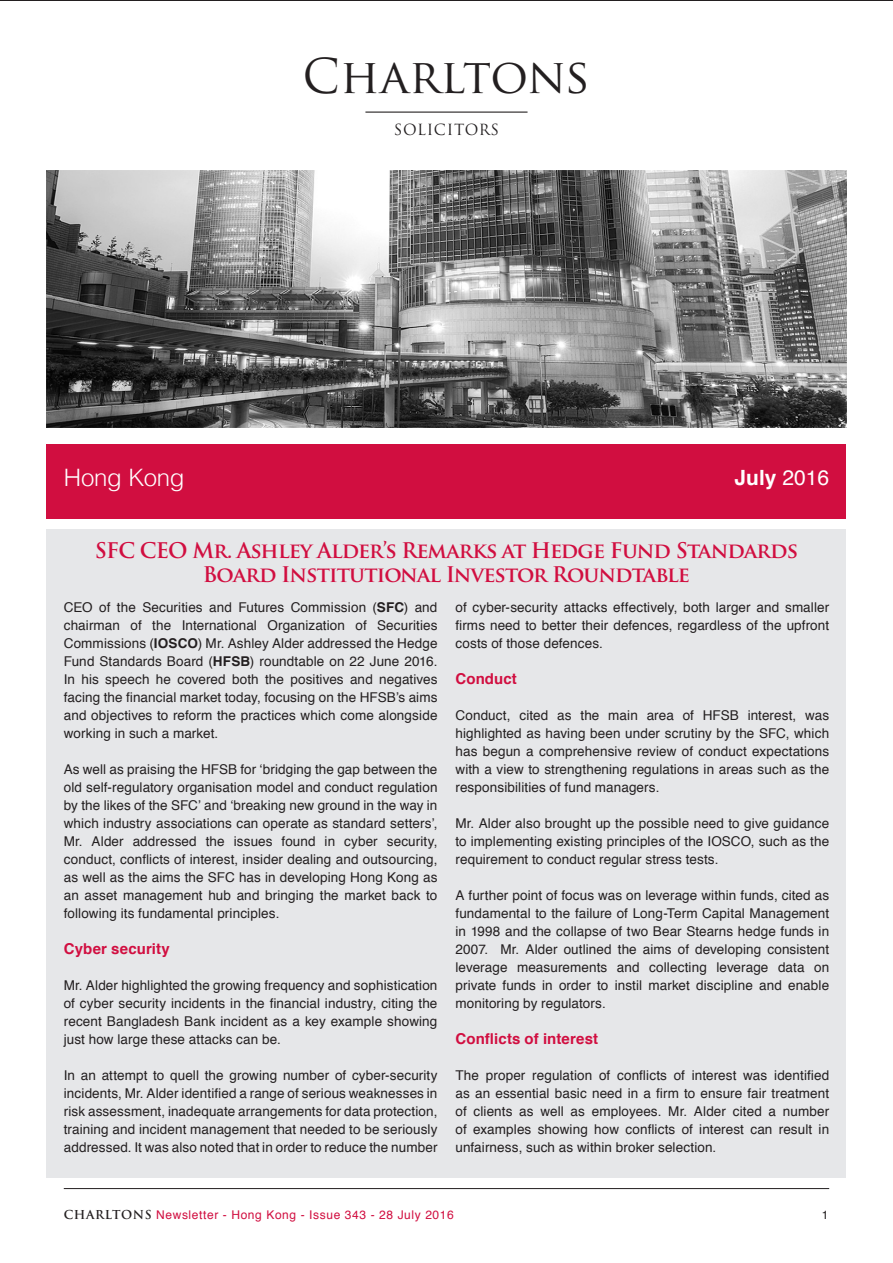
<style>
.page{position:relative;width:893px;height:1263px;background:#fff}
.page>*{position:absolute;margin:0;border:0;box-sizing:border-box;transform-origin:0 0}
.t1{font:46.8px "Trajan Pro";color:#231f20}
.body_text{font:300 24px "Helvetica";letter-spacing:-.015em;color:#fff}
.Title_Main{font:700 21px/24px "Trajan Pro";letter-spacing:-.04em;color:#d10e40;text-align:center}
.t2{font:700 21px "Helvetica";color:#fff}
.body__Subtitle_1{font:700 15px "Helvetica";letter-spacing:.005em;color:#d10e40}
.t3{font:15px "Trajan Pro";letter-spacing:.04em;color:#231f20}
.body_text-2{font:13.5px/18px "Helvetica";letter-spacing:.01em;color:#231f20;text-align:justify}
.t4{font:12px "Helvetica";letter-spacing:.05em;color:#d10e40}
.t5{font:12px "Helvetica";color:#231f20}
.s1{font-weight:400}
.s2{font-weight:700}
.s3{font-family:"Trajan Pro";font-weight:700;color:#231f20}
</style>
<div class="page">
<hr style="left:64px;top:1188px;width:765px;height:1px;background:#231f20">
<hr style="left:365px;top:112px;width:162px;height:1px;background:#231f20">
<div style="left:47px;top:444px;width:799px;height:64px;background:#d10e40"></div>
<div style="left:47px;top:500px;width:799px;height:19px;background:#d10e40"></div>
<div style="left:47px;top:529px;width:799px;height:649px;background:#e6e7e9"></div>
<img style="left:47px;top:170px;width:799px;height:257px">
<h1 class="t1" style="left:303px;top:47px;width:289px">Charltons</h1>
<p class="t3" style="left:394px;top:120px;width:107px">SOLICITORS</p>
<p class="body_text" style="left:64px;top:457px;width:122px">Hong Kong</p>
<p class="t2" style="left:735px;top:460px;width:96px">July <span class="s1">2016</span></p>
<p class="Title_Main" style="left:95px;top:539px;width:705px">SFC CEO Mr. Ashley Alder’s Remarks at Hedge Fund Standards<br>Board Institutional Investor Roundtable</p>
<p class="body_text-2" style="left:64px;top:599px;width:375px">CEO of the Securities and Futures Commission (<span class="s2">SFC</span>) and chairman of the International Organization of Securities Commissions (<span class="s2">IOSCO</span>) Mr. Ashley Alder addressed the Hedge Fund Standards Board (<span class="s2">HFSB</span>) roundtable on 22 June 2016.<br>In his speech he covered both the positives and negatives facing the financial market today, focusing on the HFSB’s aims and objectives to reform the practices which come alongside working in such a market.</p>
<p class="body_text-2" style="left:64px;top:761px;width:375px">As well as praising the HFSB for ‘bridging the gap between the old self-regulatory organisation model and conduct regulation by the likes of the SFC’ and ‘breaking new ground in the way in which industry associations can operate as standard setters’, Mr. Alder addressed the issues found in cyber security, conduct, conflicts of interest, insider dealing and outsourcing, as well as the aims the SFC has in developing Hong Kong as an asset management hub and bringing the market back to following its fundamental principles.</p>
<p class="body__Subtitle_1" style="left:64px;top:937px;width:108px">Cyber security</p>
<p class="body_text-2" style="left:64px;top:977px;width:375px">Mr. Alder highlighted the growing frequency and sophistication of cyber security incidents in the financial industry, citing the recent Bangladesh Bank incident as a key example showing just how large these attacks can be.</p>
<p class="body_text-2" style="left:64px;top:1067px;width:375px">In an attempt to quell the growing number of cyber-security incidents, Mr. Alder identified a range of serious weaknesses in risk assessment, inadequate arrangements for data protection, training and incident management that needed to be seriously addressed. It was also noted that in order to reduce the number</p>
<p class="body_text-2" style="left:455px;top:599px;width:375px">of cyber-security attacks effectively, both larger and smaller firms need to better their defences, regardless of the upfront costs of those defences.</p>
<p class="body__Subtitle_1" style="left:455px;top:667px;width:63px">Conduct</p>
<p class="body_text-2" style="left:455px;top:707px;width:375px">Conduct, cited as the main area of HFSB interest, was highlighted as having been under scrutiny by the SFC, which has begun a comprehensive review of conduct expectations with a view to strengthening regulations in areas such as the responsibilities of fund managers.</p>
<p class="body_text-2" style="left:455px;top:815px;width:375px">Mr. Alder also brought up the possible need to give guidance to implementing existing principles of the IOSCO, such as the requirement to conduct regular stress tests.</p>
<p class="body_text-2" style="left:455px;top:887px;width:375px">A further point of focus was on leverage within funds, cited as fundamental to the failure of Long-Term Capital Management in 1998 and the collapse of two Bear Stearns hedge funds in 2007. Mr. Alder outlined the aims of developing consistent leverage measurements and collecting leverage data on private funds in order to instil market discipline and enable monitoring by regulators.</p>
<p class="body__Subtitle_1" style="left:455px;top:1027px;width:144px">Conflicts of interest</p>
<p class="body_text-2" style="left:455px;top:1067px;width:375px">The proper regulation of conflicts of interest was identified as an essential basic need in a firm to ensure fair treatment of clients as well as employees. Mr. Alder cited a number of examples showing how conflicts of interest can result in unfairness, such as within broker selection.</p>
<p class="t4" style="left:64px;top:1206px;width:392px"><span class="s3">CHARLTONS</span> Newsletter - Hong Kong - Issue 343 - 28 July 2016</p>
<p class="t5" style="left:822px;top:1206px;width:8px">1</p>
</div>
